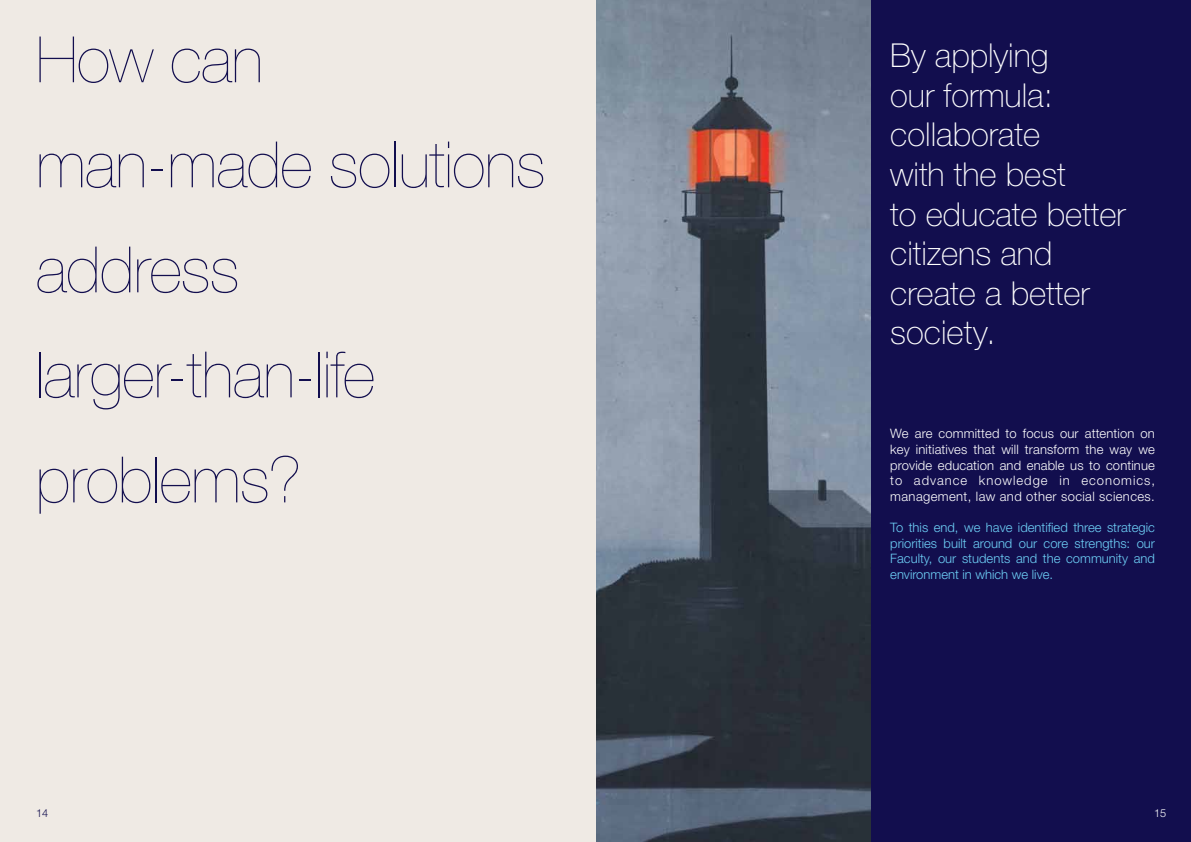
<style>
.page{position:relative;width:1191px;height:842px;background:#fff}
.page>*{position:absolute;margin:0;border:0;box-sizing:border-box;transform-origin:0 0}
.t1{font:200 64px/105px "Helvetica Neue";letter-spacing:-.01em;color:#120e4e}
.t2{font:100 33px/39.6px "Helvetica Neue";color:#fff}
.t3{font:300 13px/15.6px "Helvetica Neue";letter-spacing:.03em;color:#fff;text-align:justify}
.t4{font:300 13px/15.6px "Helvetica Neue";color:#6dcff6;text-align:justify}
.t5{font:300 11px "Helvetica Neue";color:#120e4e}
.t6{font:300 11px "Helvetica Neue";color:#fff}
</style>
<div class="page">
<img style="left:595px;top:0;width:276px;height:842px">
<div style="left:0;top:0;width:595px;height:842px;background:#efeae4"></div>
<div style="left:871px;top:0;width:320px;height:842px;background:#120e4e"></div>
<h1 class="t1" style="left:36px;top:6px;width:511px">How can man-made solutions address larger-than-life problems?</h1>
<h2 class="t2" style="left:890px;top:36px;width:237px">By applying<br>our formula: collaborate<br>with the best<br>to educate better citizens and create a better society.</h2>
<p class="t3" style="left:890px;top:426px;width:266px">We are committed to focus our attention on key initiatives that will transform the way we provide education and enable us to continue to advance knowledge in economics, management, law and other social sciences.</p>
<p class="t4" style="left:890px;top:519px;width:266px">To this end, we have identified three strategic priorities built around our core strengths: our Faculty, our students and the community and environment in which we live.</p>
<p class="t5" style="left:36px;top:806px;width:14px">14</p>
<p class="t6" style="left:1154px;top:806px;width:14px">15</p>
</div>
